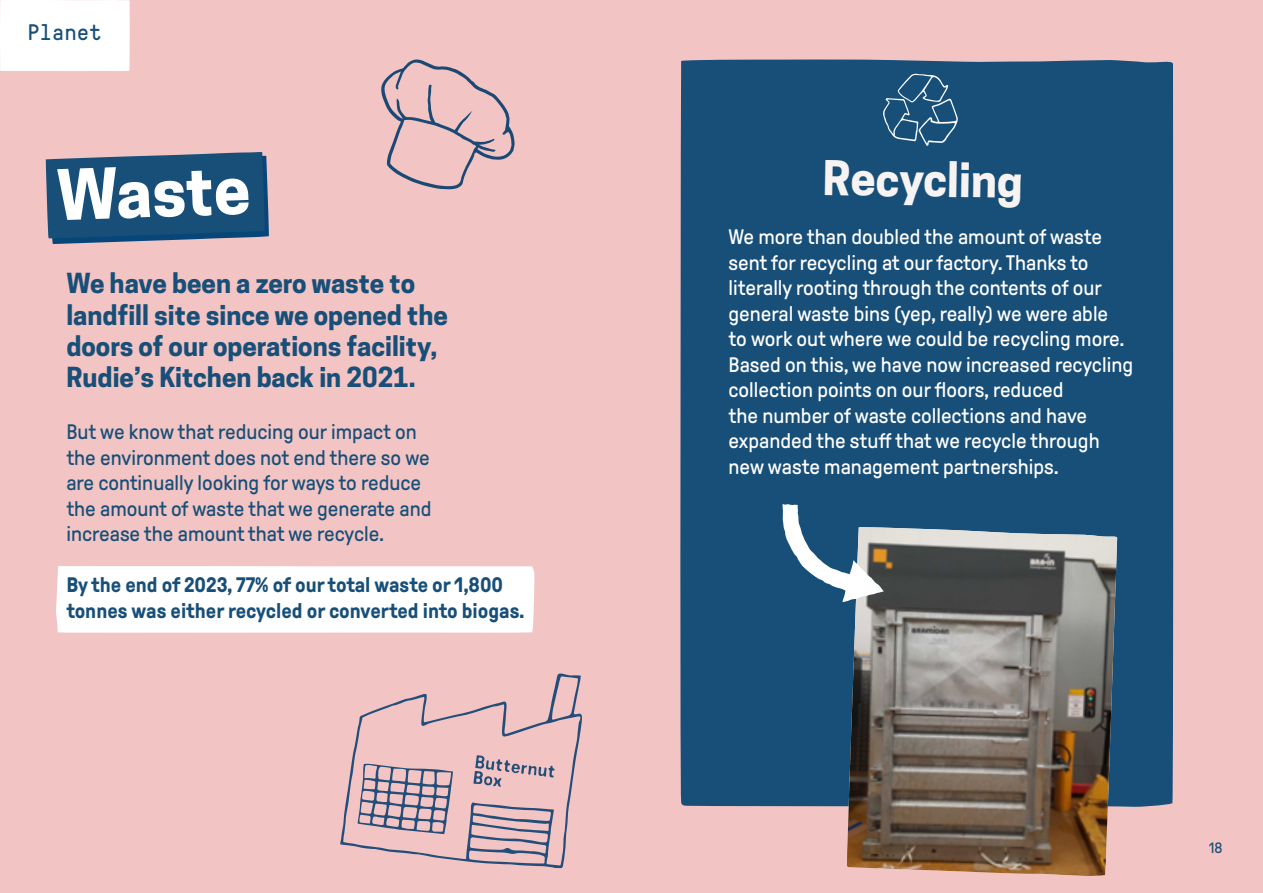
<style>
.page{position:relative;width:1263px;height:893px;background:#f2c4c4}
.page>*{position:absolute;margin:0;border:0;box-sizing:border-box;transform-origin:0 0}
.t1{font:700 65.4px "Cooper Hewitt";color:#fff}
.t2{font:700 45px "Cooper Hewitt";color:#f7f3f2}
.t3{font:700 25.95px/31.2px "Cooper Hewitt";color:#174f78}
.t4{font:22.5px "GT Pressura Mono";color:#174f78}
.t5{font:21px/25.5px "GT Pressura";color:#fff}
.t6{font:21px/25.5px "GT Pressura";color:#174f78}
.t7{font:700 21px/25.5px "GT Pressura";color:#174f78}
.t8{font:15px "GT Pressura";color:#174f78}
</style>
<div class="page">
<div style="left:56px;top:566px;width:478px;height:67px;background:#fff"></div>
<div style="left:680px;top:59px;width:494px;height:748px;background:#174f78"></div>
<img style="left:846px;top:527px;width:271px;height:349px">
<svg style="left:883px;top:74px;width:75px;height:72px;background:#326388"></svg>
<svg style="left:782px;top:504px;width:102px;height:98px;background:#64859c"></svg>
<svg style="left:340px;top:673px;width:242px;height:195px"></svg>
<svg style="left:357px;top:764px;width:96px;height:70px"></svg>
<svg style="left:473px;top:755px;width:82px;height:32px"></svg>
<svg style="left:381px;top:60px;width:134px;height:129px"></svg>
<svg style="left:46px;top:152px;width:223px;height:92px;background:#29587e"></svg>
<div style="left:0;top:0;width:130px;height:71px;background:#fff"></div>
<p class="t4" style="left:27px;top:16px;width:76px">Planet</p>
<h1 class="t1" style="left:55px;top:157px;width:195px;rotate:-2deg">Waste</h1>
<h2 class="t2" style="left:823px;top:151px;width:202px;rotate:1deg">Recycling</h2>
<p class="t3" style="left:66px;top:268px;width:383px">We have been a zero waste to landfill site since we opened the doors of our operations facility,<br>Rudie’s Kitchen back in 2021.</p>
<p class="t6" style="left:66px;top:420px;width:367px">But we know that reducing our impact on the environment does not end there so we are continually looking for ways to reduce the amount of waste that we generate and increase the amount that we recycle.</p>
<p class="t7" style="left:66px;top:573px;width:460px">By the end of 2023, 77% of our total waste or 1,800 tonnes was either recycled or converted into biogas.</p>
<p class="t5" style="left:729px;top:224px;width:406px">We more than doubled the amount of waste sent for recycling at our factory. Thanks to literally rooting through the contents of our general waste bins (yep, really) we were able<br>to work out where we could be recycling more.<br>Based on this, we have now increased recycling collection points on our floors, reduced<br>the number of waste collections and have expanded the stuff that we recycle through new waste management partnerships.</p>
<p class="t8" style="left:1209px;top:840px;width:15px">18</p>
</div>
